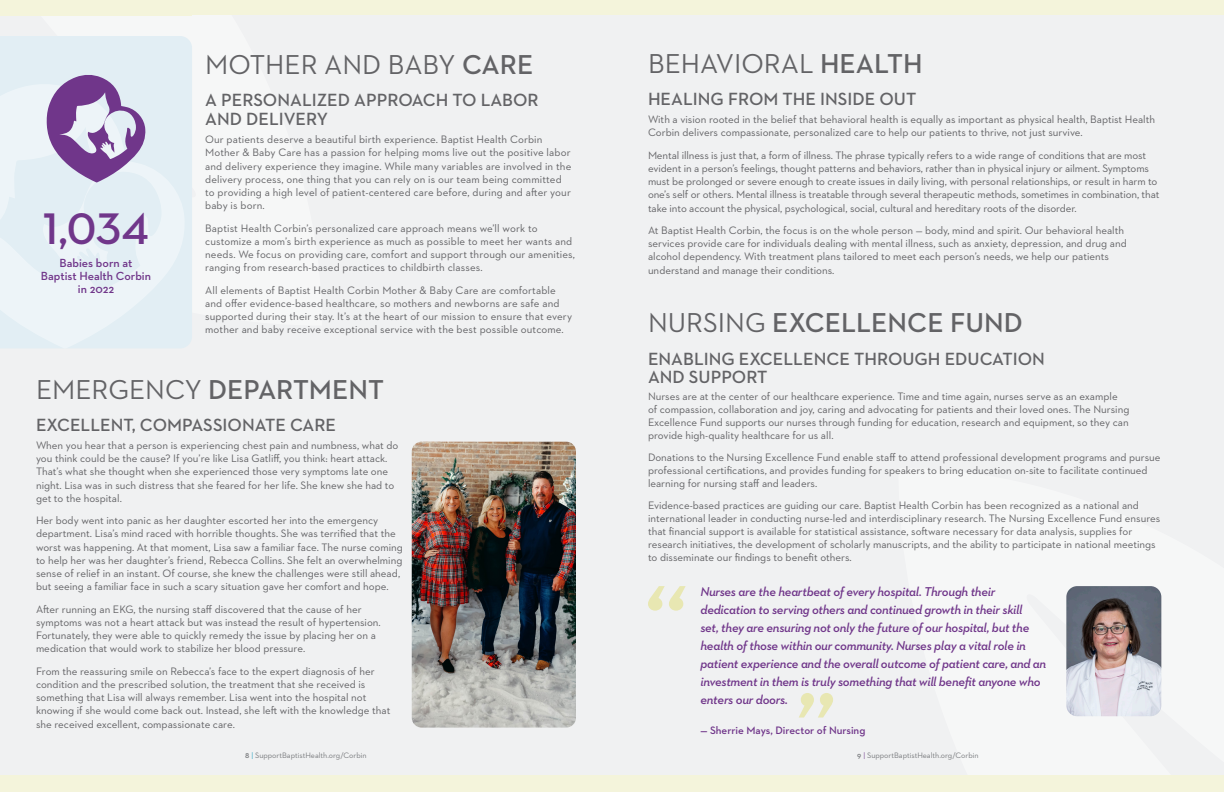
<style>
.page{position:relative;width:1224px;height:792px;background:#f0f1f2}
.page>*{position:absolute;margin:0;border:0;box-sizing:border-box;transform-origin:0 0}
.t1{font:600 45px "Neutraface 2 Text";color:#70368a}
.t2{font:600 27.8px "Neutraface 2 Text";color:#636366}
.t3{font:27.8px "Neutraface 2 Text";color:#636366}
.t4{font:600 18px/19px "Neutraface 2 Text";color:#636366}
.t5{font:italic 600 13px/18px "Neutraface 2 Text";letter-spacing:-.02em;color:#70368a}
.t6{font:600 12px/13px "Neutraface 2 Text";color:#70368a;text-align:center}
.t7{font:11px/13.2px "Neutraface 2 Text";color:#636366}
.t8{font:600 11px "Neutraface 2 Text";color:#70368a}
.t9{font:8px "Neutraface 2 Text";color:#797b7e}
.s1{font-weight:600}
.s2{font-weight:400}
.s3{color:#39a8c4}
.s4{color:#7e5097}
</style>
<div class="page">
<div style="left:0;top:0;width:192px;height:16px;background:#f4f4db"></div>
<div style="left:0;top:0;width:1224px;height:15px;background:#f4f4db"></div>
<div style="left:0;top:775px;width:1224px;height:17px;background:#f4f4db"></div>
<div style="left:0;top:36px;width:192px;height:310px;background:#e2eef4"></div>
<svg style="left:0;top:83px;width:186px;height:265px;fill:#e2eef4"></svg>
<svg style="left:46px;top:74px;width:100px;height:108px"></svg>
<img style="left:412px;top:442px;width:164px;height:286px">
<svg style="left:648px;top:586px;width:38px;height:25px"></svg>
<svg style="left:799px;top:693px;width:34px;height:25px"></svg>
<img style="left:1066px;top:586px;width:95px;height:130px">
<p class="t1" style="left:43px;top:201px;width:108px">1,034</p>
<p class="t6" style="left:41px;top:257px;width:112px">Babies born at<br>Baptist Health Corbin in 2022</p>
<p class="t3" style="left:205px;top:47px;width:330px">MOTHER AND BABY <span class="s1">CARE</span></p>
<p class="t4" style="left:205px;top:90px;width:335px">A PERSONALIZED APPROACH TO LABOR<br>AND DELIVERY</p>
<p class="t7" style="left:205px;top:133px;width:368px">Our patients deserve a beautiful birth experience. Baptist Health Corbin Mother &amp; Baby Care has a passion for helping moms live out the positive labor and delivery experience they imagine. While many variables are involved in the delivery process, one thing that you can rely on is our team being committed to providing a high level of patient-centered care before, during and after your baby is born.</p>
<p class="t7" style="left:205px;top:221px;width:371px">Baptist Health Corbin’s personalized care approach means we’ll work to customize a mom’s birth experience as much as possible to meet her wants and needs. We focus on providing care, comfort and support through our amenities, ranging from research-based practices to childbirth classes.</p>
<p class="t7" style="left:205px;top:283px;width:368px">All elements of Baptist Health Corbin Mother &amp; Baby Care are comfortable and offer evidence-based healthcare, so mothers and newborns are safe and supported during their stay. It’s at the heart of our mission to ensure that every mother and baby receive exceptional service with the best possible outcome.</p>
<p class="t2" style="left:36px;top:372px;width:350px"><span class="s2">EMERGENCY</span> DEPARTMENT</p>
<p class="t4" style="left:36px;top:415px;width:302px">EXCELLENT, COMPASSIONATE CARE</p>
<p class="t7" style="left:36px;top:438px;width:364px">When you hear that a person is experiencing chest pain and numbness, what do you think could be the cause? If you’re like Lisa Gatliff, you think: heart attack.<br>That’s what she thought when she experienced those very symptoms late one night. Lisa was in such distress that she feared for her life. She knew she had to get to the hospital.</p>
<p class="t7" style="left:36px;top:514px;width:368px">Her body went into panic as her daughter escorted her into the emergency department. Lisa’s mind raced with horrible thoughts. She was terrified that the worst was happening. At that moment, Lisa saw a familiar face. The nurse coming to help her was her daughter’s friend, Rebecca Collins. She felt an overwhelming sense of relief in an instant. Of course, she knew the challenges were still ahead, but seeing a familiar face in such a scary situation gave her comfort and hope.</p>
<p class="t7" style="left:36px;top:602px;width:346px">After running an EKG, the nursing staff discovered that the cause of her symptoms was not a heart attack but was instead the result of hypertension.<br>Fortunately, they were able to quickly remedy the issue by placing her on a medication that would work to stabilize her blood pressure.</p>
<p class="t7" style="left:36px;top:664px;width:356px">From the reassuring smile on Rebecca’s face to the expert diagnosis of her condition and the prescribed solution, the treatment that she received is something that Lisa will always remember. Lisa went into the hospital not knowing if she would come back out. Instead, she left with the knowledge that she received excellent, compassionate care.</p>
<p class="t3" style="left:648px;top:46px;width:276px">BEHAVIORAL <span class="s1">HEALTH</span></p>
<p class="t4" style="left:648px;top:89px;width:270px">HEALING FROM THE INSIDE OUT</p>
<p class="t7" style="left:648px;top:113px;width:509px">With a vision rooted in the belief that behavioral health is equally as important as physical health, Baptist Health<br>Corbin delivers compassionate, personalized care to help our patients to thrive, not just survive.</p>
<p class="t7" style="left:648px;top:148px;width:513px">Mental illness is just that, a form of illness. The phrase typically refers to a wide range of conditions that are most evident in a person’s feelings, thought patterns and behaviors, rather than in physical injury or ailment. Symptoms must be prolonged or severe enough to create issues in daily living, with personal relationships, or result in harm to one’s self or others. Mental illness is treatable through several therapeutic methods, sometimes in combination, that take into account the physical, psychological, social, cultural and hereditary roots of the disorder.</p>
<p class="t7" style="left:648px;top:223px;width:480px">At Baptist Health Corbin, the focus is on the whole person — body, mind and spirit. Our behavioral health services provide care for individuals dealing with mental illness, such as anxiety, depression, and drug and alcohol dependency. With treatment plans tailored to meet each person’s needs, we help our patients understand and manage their conditions.</p>
<p class="t2" style="left:648px;top:304px;width:376px"><span class="s2">NURSING</span> EXCELLENCE FUND</p>
<p class="t4" style="left:648px;top:350px;width:398px;line-height:18px">ENABLING EXCELLENCE THROUGH EDUCATION<br>AND SUPPORT</p>
<p class="t7" style="left:648px;top:390px;width:483px">Nurses are at the center of our healthcare experience. Time and time again, nurses serve as an example of compassion, collaboration and joy, caring and advocating for patients and their loved ones. The Nursing Excellence Fund supports our nurses through funding for education, research and equipment, so they can provide high-quality healthcare for us all.</p>
<p class="t7" style="left:648px;top:451px;width:514px">Donations to the Nursing Excellence Fund enable staff to attend professional development programs and pursue professional certifications, and provides funding for speakers to bring education on-site to facilitate continued learning for nursing staff and leaders.</p>
<p class="t7" style="left:648px;top:499px;width:514px">Evidence-based practices are guiding our care. Baptist Health Corbin has been recognized as a national and international leader in conducting nurse-led and interdisciplinary research. The Nursing Excellence Fund ensures that financial support is available for statistical assistance, software necessary for data analysis, supplies for research initiatives, the development of scholarly manuscripts, and the ability to participate in national meetings to disseminate our findings to benefit others.</p>
<p class="t5" style="left:700px;top:583px;width:347px">Nurses are the heartbeat of every hospital. Through their dedication to serving others and continued growth in their skill<br>set, they are ensuring not only the future of our hospital, but the health of those within our community. Nurses play a vital role in patient experience and the overall outcome of patient care, and an investment in them is truly something that will benefit anyone who enters our doors.</p>
<p class="t8" style="left:700px;top:723px;width:166px">— Sherrie Mays, Director of Nursing</p>
<p class="t9" style="left:245px;top:751px;width:123px"><span class="s1">8</span> <span class="s3">|</span> SupportBaptistHealth.org/Corbin</p>
<p class="t9" style="left:857px;top:751px;width:123px"><span class="s1">9</span> <span class="s4">|</span> SupportBaptistHealth.org/Corbin</p>
</div>
